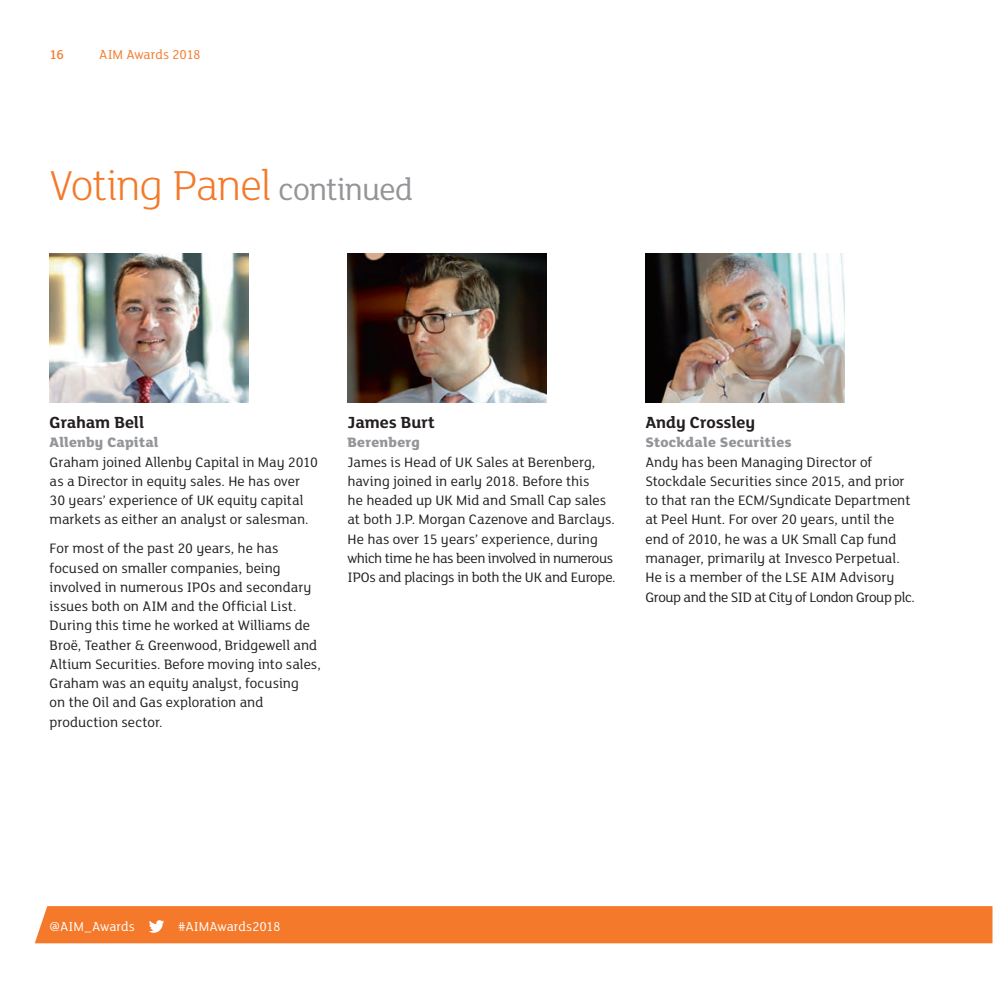
<style>
.page{position:relative;width:993px;height:993px;background:#fff}
.page>*{position:absolute;margin:0;border:0;box-sizing:border-box;transform-origin:0 0}
.t1{font:300 45.5px "FS Lola";letter-spacing:-.03em;color:#f4792a}
.t2{font:700 17.5px "FS Lola";letter-spacing:-.005em;color:#231f20}
.t3{font:14.88px/19.2px "FS Lola";color:#231f20}
.t4{font:800 14.88px "FS Lola";letter-spacing:.015em;color:#939598}
.t5{font:14px "FS Lola";letter-spacing:-.005em;color:#fff}
.t6{font:14px "FS Lola";letter-spacing:-.005em;color:#f4792a}
.t7{font:500 14px "FS Lola";color:#f4792a}
.s1{font-weight:400;font-size:33.25px;color:#939598}
</style>
<div class="page">
<img style="left:645px;top:253px;width:198px;height:149px">
<img style="left:347px;top:253px;width:199px;height:149px">
<img style="left:50px;top:253px;width:198px;height:149px">
<div style="left:35px;top:906px;width:957px;height:37px;background:#f4792a"></div>
<p class="t7" style="left:50px;top:45px;width:16px">16</p>
<p class="t6" style="left:99px;top:45px;width:103px">AIM Awards 2018</p>
<h1 class="t1" style="left:50px;top:156px;width:365px">Voting Panel <span class="s1">continued</span></h1>
<p class="t2" style="left:50px;top:410px;width:96px">Graham Bell</p>
<p class="t4" style="left:50px;top:432px;width:110px">Allenby Capital</p>
<p class="t3" style="left:50px;top:451px;width:270px">Graham joined Allenby Capital in May 2010 as a Director in equity sales. He has over 30 years’ experience of UK equity capital markets as either an analyst or salesman.</p>
<p class="t3" style="left:50px;top:538px;width:272px">For most of the past 20 years, he has focused on smaller companies, being involved in numerous IPOs and secondary issues both on AIM and the Official List.<br>During this time he worked at Williams de Broë, Teather &amp; Greenwood, Bridgewell and Altium Securities. Before moving into sales, Graham was an equity analyst, focusing<br>on the Oil and Gas exploration and production sector.</p>
<p class="t2" style="left:347px;top:410px;width:89px">James Burt</p>
<p class="t4" style="left:347px;top:432px;width:74px">Berenberg</p>
<p class="t3" style="left:347px;top:451px;width:269px">James is Head of UK Sales at Berenberg, having joined in early 2018. Before this<br>he headed up UK Mid and Small Cap sales at both J.P. Morgan Cazenove and Barclays.<br>He has over 15 years’ experience, during which time he has been involved in numerous IPOs and placings in both the UK and Europe.</p>
<p class="t2" style="left:645px;top:410px;width:111px">Andy Crossley</p>
<p class="t4" style="left:645px;top:432px;width:148px">Stockdale Securities</p>
<p class="t3" style="left:645px;top:451px;width:271px">Andy has been Managing Director of Stockdale Securities since 2015, and prior to that ran the ECM/Syndicate Department at Peel Hunt. For over 20 years, until the end of 2010, he was a UK Small Cap fund manager, primarily at Invesco Perpetual.<br>He is a member of the LSE AIM Advisory Group and the SID at City of London Group plc.</p>
<p class="t5" style="left:50px;top:916px;width:87px">@AIM_Awards</p>
<p class="t5" style="left:178px;top:916px;width:104px">#AIMAwards2018</p>
</div>
